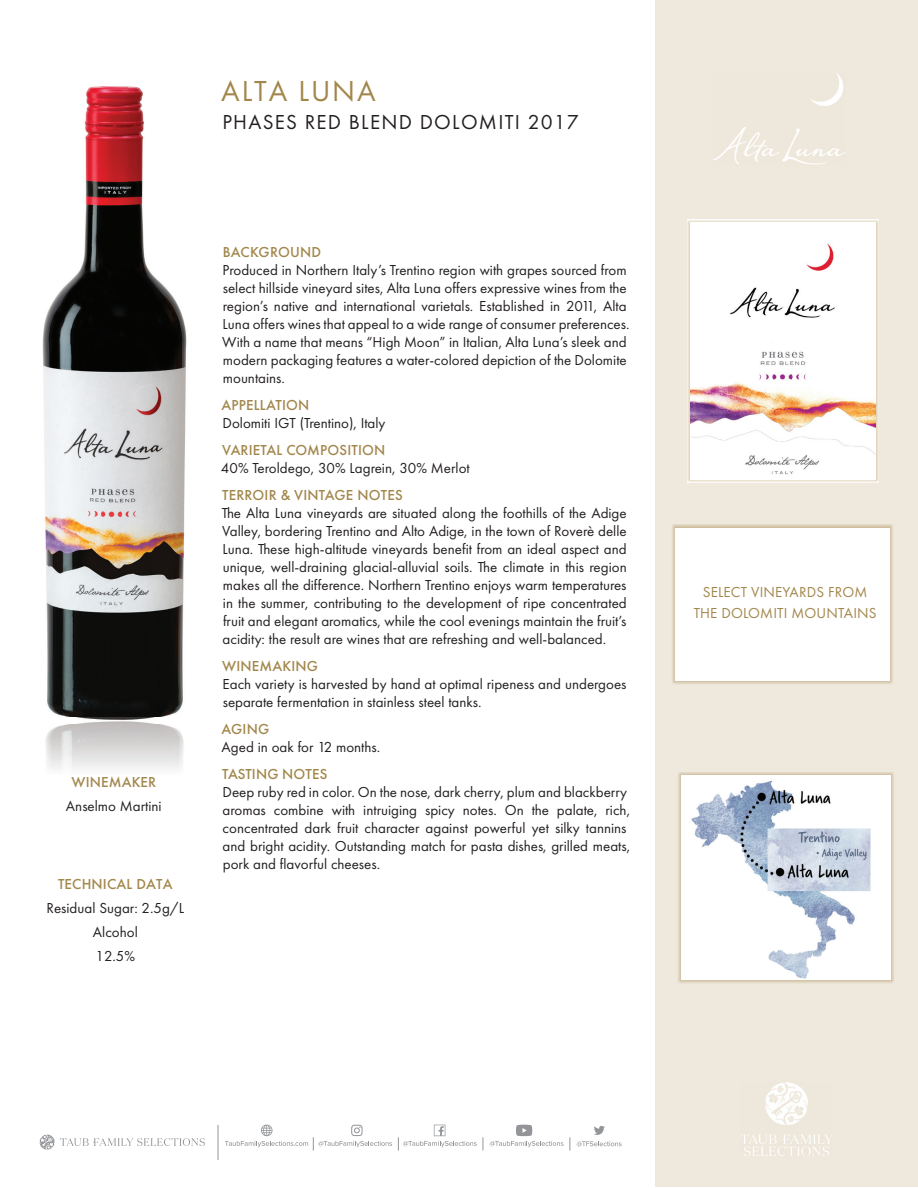
<style>
.page{position:relative;width:918px;height:1188px;background:#fff}
.page>*{position:absolute;margin:0;border:0;box-sizing:border-box;transform-origin:0 0}
.t1{font:30px "Futura PT";letter-spacing:.06em;color:#a2874c}
.t2{font:21px "Futura PT";letter-spacing:.06em;color:#231f20}
.t3{font:15px/18px "Futura PT";color:#231f20}
.t4{font:500 15px "Futura PT";letter-spacing:.01em;color:#a2874c}
.t5{font:15px/21px "Futura PT";letter-spacing:.01em;color:#a2874c;text-align:center}
</style>
<div class="page">
<div style="left:655px;top:0;width:263px;height:1186px;background:#efe8dc"></div>
<img style="left:687px;top:219px;width:192px;height:264px">
<img style="left:690px;top:222px;width:186px;height:258px">
<img style="left:42px;top:86px;width:145px;height:632px">
<img style="left:810px;top:73px;width:34px;height:33px">
<img style="left:713px;top:127px;width:132px;height:38px">
<img style="left:672px;top:524px;width:221px;height:160px">
<div style="left:675px;top:528px;width:215px;height:153px;background:#fff"></div>
<img style="left:678px;top:772px;width:216px;height:211px">
<img style="left:681px;top:776px;width:210px;height:204px">
<svg style="left:577px;top:1141px;width:45px;height:6px"></svg>
<svg style="left:570px;top:1137px;width:1px;height:14px"></svg>
<svg style="left:398px;top:1125px;width:79px;height:26px"></svg>
<svg style="left:483px;top:1137px;width:1px;height:14px"></svg>
<svg style="left:594px;top:1126px;width:11px;height:9px"></svg>
<svg style="left:225px;top:1125px;width:167px;height:26px"></svg>
<hr style="left:218px;top:1125px;width:1px;height:35px;background:#939598">
<svg style="left:490px;top:1125px;width:74px;height:22px"></svg>
<svg style="left:40px;top:1135px;width:165px;height:15px"></svg>
<img style="left:741px;top:1082px;width:92px;height:74px">
<img style="left:45px;top:718px;width:139px;height:51px">
<h1 class="t1" style="left:221px;top:73px;width:156px">ALTA LUNA</h1>
<h2 class="t2" style="left:222px;top:110px;width:358px">PHASES RED BLEND DOLOMITI 2017</h2>
<p class="t4" style="left:71px;top:773px;width:86px">WINEMAKER</p>
<p class="t3" style="left:66px;top:797px;width:97px">Anselmo Martini</p>
<p class="t4" style="left:58px;top:875px;width:116px">TECHNICAL DATA</p>
<p class="t3" style="left:46px;top:896px;width:139px;line-height:24px;text-align:center">Residual Sugar: 2.5g/L<br>Alcohol<br>12.5%</p>
<p class="t4" style="left:223px;top:243px;width:100px">BACKGROUND</p>
<p class="t3" style="left:222px;top:261px;width:409px">Produced in Northern Italy’s Trentino region with grapes sourced from select hillside vineyard sites, Alta Luna offers expressive wines from the region’s native and international varietals. Established in 2011, Alta Luna offers wines that appeal to a wide range of consumer preferences.<br>With a name that means “High Moon” in Italian, Alta Luna’s sleek and modern packaging features a water-colored depiction of the Dolomite mountains.</p>
<p class="t4" style="left:222px;top:396px;width:89px">APPELLATION</p>
<p class="t3" style="left:223px;top:414px;width:164px">Dolomiti IGT (Trentino), Italy</p>
<p class="t4" style="left:222px;top:441px;width:165px">VARIETAL COMPOSITION</p>
<p class="t3" style="left:221px;top:459px;width:250px">40% Teroldego, 30% Lagrein, 30% Merlot</p>
<p class="t4" style="left:222px;top:486px;width:182px">TERROIR &amp; VINTAGE NOTES</p>
<p class="t3" style="left:222px;top:504px;width:407px;text-align:justify">The Alta Luna vineyards are situated along the foothills of the Adige Valley, bordering Trentino and Alto Adige, in the town of Roverè delle Luna. These high-altitude vineyards benefit from an ideal aspect and unique, well-draining glacial-alluvial soils. The climate in this region makes all the difference. Northern Trentino enjoys warm temperatures in the summer, contributing to the development of ripe concentrated fruit and elegant aromatics, while the cool evenings maintain the fruit’s acidity: the result are wines that are refreshing and well-balanced.</p>
<p class="t4" style="left:222px;top:657px;width:97px">WINEMAKING</p>
<p class="t3" style="left:223px;top:675px;width:405px">Each variety is harvested by hand at optimal ripeness and undergoes separate fermentation in stainless steel tanks.</p>
<p class="t4" style="left:221px;top:720px;width:49px">AGING</p>
<p class="t3" style="left:222px;top:738px;width:160px">Aged in oak for 12 months.</p>
<p class="t4" style="left:222px;top:765px;width:107px">TASTING NOTES</p>
<p class="t3" style="left:223px;top:783px;width:409px">Deep ruby red in color. On the nose, dark cherry, plum and blackberry aromas combine with intruiging spicy notes. On the palate, rich, concentrated dark fruit character against powerful yet silky tannins and bright acidity. Outstanding match for pasta dishes, grilled meats, pork and flavorful cheeses.</p>
<p class="t5" style="left:694px;top:581px;width:184px">SELECT VINEYARDS FROM<br>THE DOLOMITI MOUNTAINS</p>
</div>
